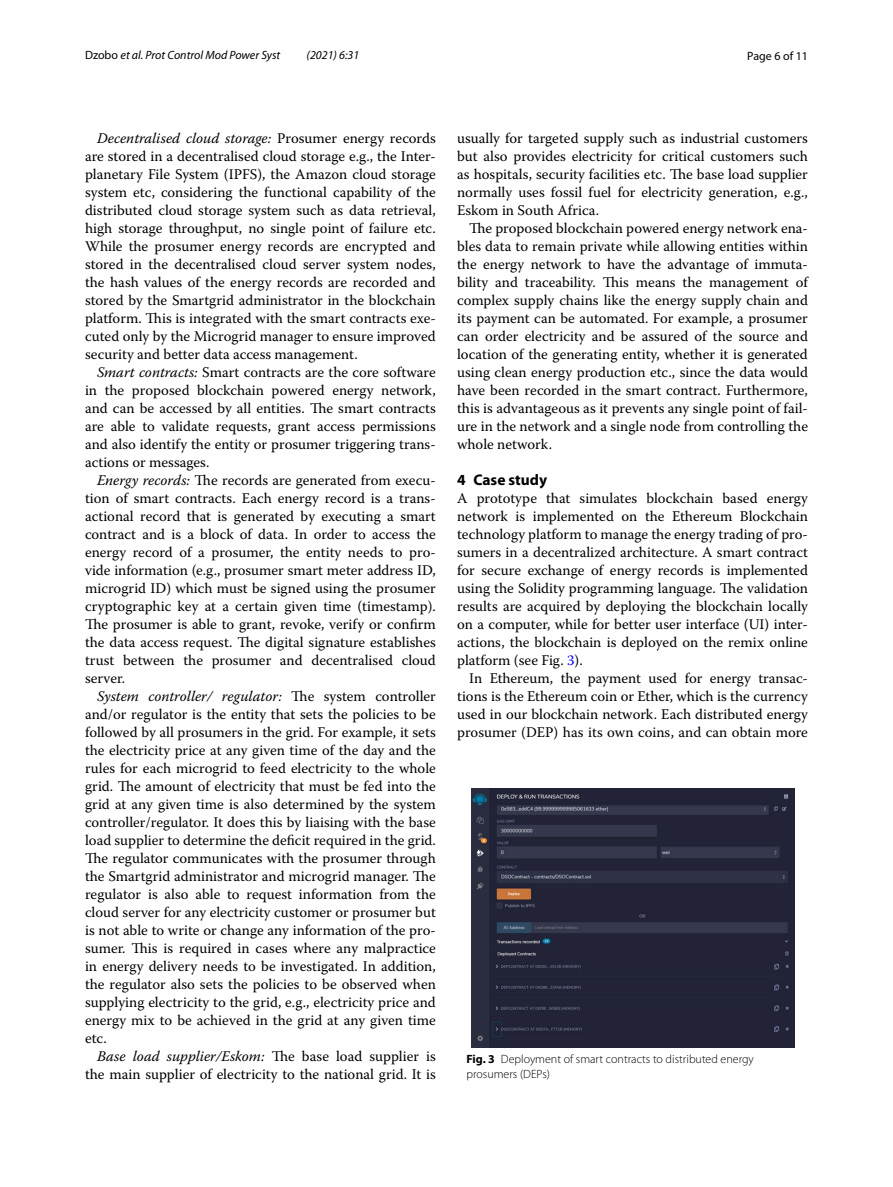
<style>
.page{position:relative;width:893px;height:1187px;background:#fff}
.page>*{position:absolute;margin:0;border:0;box-sizing:border-box;transform-origin:0 0}
.t1{font:700 15.45px "Myriad Pro";color:#000}
.t2{font:14.7px/18px "Warnock Pro";color:#000;text-align:justify}
.t3{font:300 12px/15px "Myriad Pro";color:#000}
.t4{font:italic 12px "Myriad Pro";color:#000}
.t5{font:12px "Myriad Pro";color:#000}
.s1{font-style:normal}
.s2{font-style:italic}
.s3{color:#00f}
.s4{font-weight:700}
</style>
<div class="page">
<img style="left:471px;top:788px;width:323px;height:259px">
<p class="t4" style="left:85px;top:48px;width:197px"><span class="s1">Dzobo</span> et al. Prot Control Mod Power Syst</p>
<p class="t4" style="left:307px;top:48px;width:54px">(2021) 6:31</p>
<p class="t5" style="left:747px;top:48px;width:62px">Page 6 of 11</p>
<p class="t2" style="left:85px;top:128px;width:352px;text-indent:12px"><span class="s2">Decentralised cloud storage:</span> Prosumer energy records are stored in a decentralised cloud storage e.g., the Inter&shy;planetary File System (IPFS), the Amazon cloud storage system etc, considering the functional capability of the distributed cloud storage system such as data retrieval, high storage throughput, no single point of failure etc.<br>While the prosumer energy records are encrypted and stored in the decentralised cloud server system nodes, the hash values of the energy records are recorded and stored by the Smartgrid administrator in the blockchain platform. This is integrated with the smart contracts exe&shy;cuted only by the Microgrid manager to ensure improved security and better data access management.</p>
<p class="t2" style="left:85px;top:362px;width:352px;text-indent:12px"><span class="s2">Smart contracts:</span> Smart contracts are the core software in the proposed blockchain powered energy network, and can be accessed by all entities. The smart contracts are able to validate requests, grant access permissions and also identify the entity or prosumer triggering trans&shy;actions or messages.</p>
<p class="t2" style="left:85px;top:470px;width:352px;text-indent:12px"><span class="s2">Energy records:</span> The records are generated from execu&shy;tion of smart contracts. Each energy record is a trans&shy;actional record that is generated by executing a smart contract and is a block of data. In order to access the energy record of a prosumer, the entity needs to pro&shy;vide information (e.g., prosumer smart meter address ID, microgrid ID) which must be signed using the prosumer cryptographic key at a certain given time (timestamp).<br>The prosumer is able to grant, revoke, verify or confirm the data access request. The digital signature establishes trust between the prosumer and decentralised cloud server.</p>
<p class="t2" style="left:85px;top:686px;width:352px;text-indent:12px"><span class="s2">System controller/ regulator:</span> The system controller and/or regulator is the entity that sets the policies to be followed by all prosumers in the grid. For example, it sets the electricity price at any given time of the day and the rules for each microgrid to feed electricity to the whole grid. The amount of electricity that must be fed into the grid at any given time is also determined by the system controller/regulator. It does this by liaising with the base load supplier to determine the deficit required in the grid.<br>The regulator communicates with the prosumer through the Smartgrid administrator and microgrid manager. The regulator is also able to request information from the cloud server for any electricity customer or prosumer but is not able to write or change any information of the pro&shy;sumer. This is required in cases where any malpractice in energy delivery needs to be investigated. In addition, the regulator also sets the policies to be observed when supplying electricity to the grid, e.g., electricity price and energy mix to be achieved in the grid at any given time etc.</p>
<p class="t2" style="left:85px;top:1046px;width:352px;text-align:right"><span class="s2">Base load supplier/Eskom:</span> The base load supplier is the main supplier of electricity to the national grid. It is</p>
<p class="t2" style="left:457px;top:128px;width:352px">usually for targeted supply such as industrial customers but also provides electricity for critical customers such as hospitals, security facilities etc. The base load supplier normally uses fossil fuel for electricity generation, e.g., Eskom in South Africa.</p>
<p class="t2" style="left:457px;top:218px;width:352px;text-indent:12px">The proposed blockchain powered energy network ena&shy;bles data to remain private while allowing entities within the energy network to have the advantage of immuta&shy;bility and traceability. This means the management of complex supply chains like the energy supply chain and its payment can be automated. For example, a prosumer can order electricity and be assured of the source and location of the generating entity, whether it is generated using clean energy production etc., since the data would have been recorded in the smart contract. Furthermore, this is advantageous as it prevents any single point of fail&shy;ure in the network and a single node from controlling the whole network.</p>
<p class="t1" style="left:457px;top:469px;width:92px">4 Case study</p>
<p class="t2" style="left:457px;top:488px;width:352px">A prototype that simulates blockchain based energy network is implemented on the Ethereum Blockchain technology platform to manage the energy trading of pro&shy;sumers in a decentralized architecture. A smart contract for secure exchange of energy records is implemented using the Solidity programming language. The validation results are acquired by deploying the blockchain locally on a computer, while for better user interface (UI) inter&shy;actions, the blockchain is deployed on the remix online platform (see Fig. <span class="s3">3</span>).</p>
<p class="t2" style="left:457px;top:668px;width:352px;text-indent:12px">In Ethereum, the payment used for energy transac&shy;tions is the Ethereum coin or Ether, which is the currency used in our blockchain network. Each distributed energy prosumer (DEP) has its own coins, and can obtain more</p>
<p class="t3" style="left:466px;top:1051px;width:289px"><span class="s4">Fig. 3</span> Deployment of smart contracts to distributed energy prosumers (DEPs)</p>
</div>
